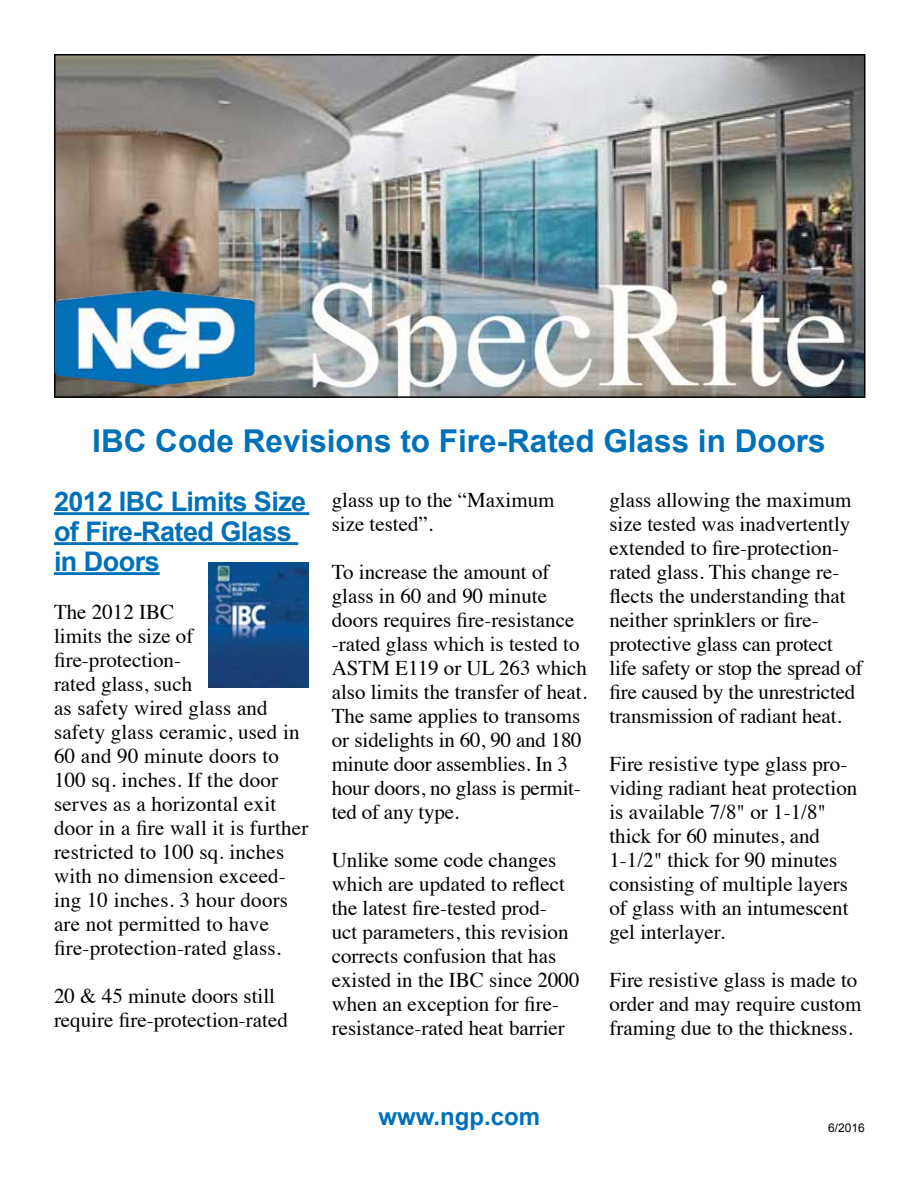
<style>
.page{position:relative;width:918px;height:1188px;background:#fff}
.page>*{position:absolute;margin:0;border:0;box-sizing:border-box;transform-origin:0 0}
.t1{font:700 31.5px "Arial";color:#0071b9}
.t2{font:700 27px/30px "Arial";letter-spacing:-.02em;color:#0071b9}
.t3{font:700 24px "Arial";color:#0071b9}
.t4{font:21px/24px "Times";color:#000}
.t5{font:12px "Arial";color:#000}
</style>
<div class="page">
<hr style="left:54px;top:512px;width:255px;height:3px;background:#0071b9">
<hr style="left:54px;top:542px;width:244px;height:3px;background:#0071b9">
<hr style="left:54px;top:572px;width:106px;height:3px;background:#0071b9">
<img style="left:57px;top:57px;width:806px;height:338px">
<div style="left:54px;top:54px;width:812px;height:344px;border:2px solid #000"></div>
<img style="left:55px;top:290px;width:200px;height:95px">
<img style="left:209px;top:563px;width:100px;height:124px">
<h1 class="t1" style="left:92px;top:420px;width:735px">IBC Code Revisions to Fire-Rated Glass in Doors</h1>
<p class="t2" style="left:54px;top:487px;width:254px">2012 IBC Limits Size of Fire-Rated Glass in Doors</p>
<p class="t4" style="left:54px;top:598px;width:256px">The 2012 IBC<br>limits the size of fire-protection-<br>rated glass, such<br>as safety wired glass and safety glass ceramic, used in<br>60 and 90 minute doors to<br>100 sq. inches. If the door serves as a horizontal exit door in a fire wall it is further restricted to 100 sq. inches with no dimension exceed&shy;ing 10 inches. 3 hour doors are not permitted to have fire-protection-rated glass.</p>
<p class="t4" style="left:54px;top:982px;width:235px">20 &amp; 45 minute doors still require fire-protection-rated</p>
<p class="t4" style="left:332px;top:486px;width:224px">glass up to the “Maximum size tested”.</p>
<p class="t4" style="left:332px;top:558px;width:257px">To increase the amount of glass in 60 and 90 minute doors requires fire-resistance -rated glass which is tested to<br>ASTM E119 or UL 263 which also limits the transfer of heat.<br>The same applies to transoms or sidelights in 60, 90 and 180 minute door assemblies. In 3 hour doors, no glass is permit&shy;ted of any type.</p>
<p class="t4" style="left:332px;top:846px;width:249px">Unlike some code changes which are updated to reflect the latest fire-tested prod-<br>uct parameters, this revision corrects confusion that has existed in the IBC since 2000 when an exception for fire&shy;resistance-rated heat barrier</p>
<p class="t4" style="left:609px;top:486px;width:255px">glass allowing the maximum size tested was inadvertently extended to fire-protection&shy;rated glass. This change re&shy;flects the understanding that neither sprinklers or fire&shy;protective glass can protect life safety or stop the spread of fire caused by the unrestricted transmission of radiant heat.</p>
<p class="t4" style="left:609px;top:750px;width:249px">Fire resistive type glass pro&shy;viding radiant heat protection is available 7/8" or 1-1/8" thick for 60 minutes, and<br>1-1/2" thick for 90 minutes consisting of multiple layers of glass with an intumescent gel interlayer.</p>
<p class="t4" style="left:609px;top:966px;width:253px">Fire resistive glass is made to order and may require custom framing due to the thickness.</p>
<p class="t3" style="left:378px;top:1100px;width:163px">www.ngp.com</p>
<p class="t5" style="left:828px;top:1120px;width:38px">6/2016</p>
</div>
